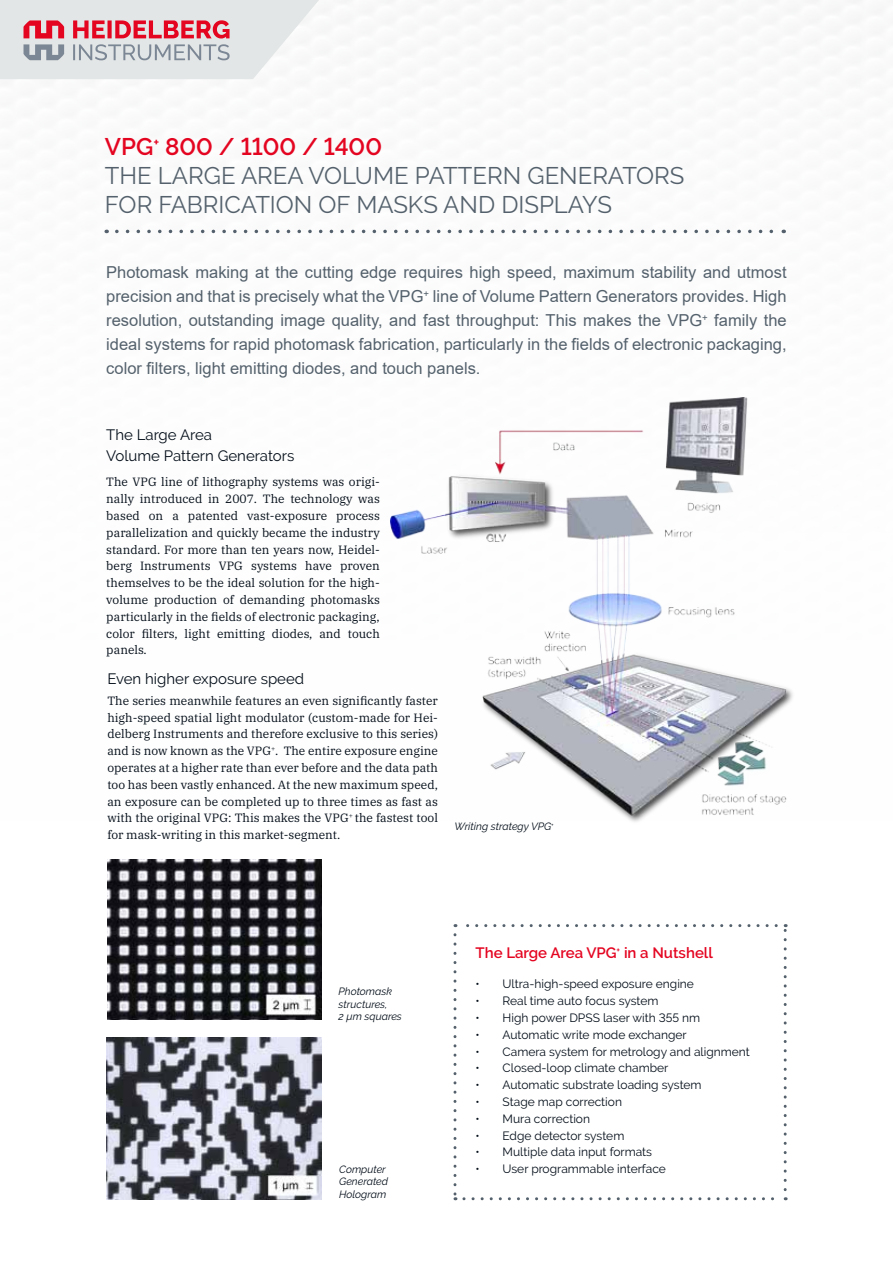
<style>
.page{position:relative;width:893px;height:1263px;background:#fff}
.page>*{position:absolute;margin:0;border:0;box-sizing:border-box;transform-origin:0 0}
.t1{font:24px/28.8px "Raleway";color:#54616c}
.t2{font:16.5px/24px "Arial";color:#54616c;text-align:justify}
.t3{font:15px/21px "Raleway";color:#030d18}
.t4{font:600 15px "Raleway";color:#e40521}
.t5{font:12px/16.8px "IBM Plex Serif";color:#030d18;text-align:justify}
.t6{font:12px "Raleway";color:#030d18}
.t7{font:italic 10.5px/12.6px "Raleway";color:#030d18}
.s1{font-weight:600;color:#e40521}
</style>
<div class="page">
<svg style="left:0;top:0;width:319px;height:79px;background:#e0d0d3"></svg>
<svg style="left:117px;top:230px;width:667px;height:3px"></svg>
<svg style="left:453px;top:935px;width:3px;height:265px"></svg>
<svg style="left:464px;top:1197px;width:322px;height:3px"></svg>
<svg style="left:784px;top:924px;width:3px;height:266px"></svg>
<svg style="left:455px;top:924px;width:321px;height:3px"></svg>
<img style="left:107px;top:1038px;width:215px;height:162px">
<img style="left:107px;top:860px;width:215px;height:159px">
<img style="left:390px;top:397px;width:403px;height:425px">
<h1 class="t1" style="left:105px;top:132px;width:581px"><span class="s1">VPG</span><sup>+</sup> <span class="s1">800 / 1100 / 1400<br></span>THE LARGE AREA VOLUME PATTERN GENERATORS<br>FOR FABRICATION OF MASKS AND DISPLAYS</h1>
<p class="t2" style="left:106px;top:260px;width:682px">Photomask making at the cutting edge requires high speed, maximum stability and utmost precision and that is precisely what the VPG<sup>+</sup> line of Volume Pattern Generators provides. High resolution, outstanding image quality, and fast throughput: This makes the VPG<sup>+</sup> family the ideal systems for rapid photomask fabrication, particularly in the fields of electronic packaging, color filters, light emitting diodes, and touch panels.</p>
<p class="t3" style="left:106px;top:424px;width:190px">The Large Area<br>Volume Pattern Generators</p>
<p class="t5" style="left:106px;top:473px;width:275px">The VPG line of lithography systems was origi&shy;nally introduced in 2007. The technology was based on a patented vast-exposure process parallelization and quickly became the industry standard. For more than ten years now, Heidel&shy;berg Instruments VPG systems have proven themselves to be the ideal solution for the high&shy;volume production of demanding photomasks particularly in the fields of electronic packaging, color filters, light emitting diodes, and touch panels.</p>
<p class="t3" style="left:107px;top:668px;width:198px">Even higher exposure speed</p>
<p class="t5" style="left:107px;top:691px;width:332px">The series meanwhile features an even significantly faster high-speed spatial light modulator (custom-made for Hei&shy;delberg Instruments and therefore exclusive to this series) and is now known as the VPG<sup>+</sup>. The entire exposure engine operates at a higher rate than ever before and the data path too has been vastly enhanced. At the new maximum speed, an exposure can be completed up to three times as fast as with the original VPG: This makes the VPG<sup>+</sup> the fastest tool for mask-writing in this market-segment.</p>
<p class="t7" style="left:455px;top:820px;width:101px">Writing strategy VPG<sup>+</sup></p>
<p class="t7" style="left:339px;top:985px;width:65px">Photomask structures,<br>2 µm squares</p>
<p class="t7" style="left:339px;top:1163px;width:51px">Computer<br>Generated<br>Hologram</p>
<p class="t4" style="left:476px;top:944px;width:239px">The Large Area VPG<sup>+</sup> in a Nutshell</p>
<p class="t6" style="left:476px;top:977px;width:220px">• Ultra-high-speed exposure engine</p>
<p class="t6" style="left:476px;top:994px;width:184px">• Real time auto focus system</p>
<p class="t6" style="left:476px;top:1011px;width:226px">• High power DPSS laser with 355 nm</p>
<p class="t6" style="left:476px;top:1028px;width:213px">• Automatic write mode exchanger</p>
<p class="t6" style="left:476px;top:1044px;width:276px">• Camera system for metrology and alignment</p>
<p class="t6" style="left:476px;top:1061px;width:194px">• Closed-loop climate chamber</p>
<p class="t6" style="left:476px;top:1078px;width:228px">• Automatic substrate loading system</p>
<p class="t6" style="left:476px;top:1095px;width:148px">• Stage map correction</p>
<p class="t6" style="left:476px;top:1112px;width:116px">• Mura correction</p>
<p class="t6" style="left:476px;top:1128px;width:150px">• Edge detector system</p>
<p class="t6" style="left:476px;top:1145px;width:178px">• Multiple data input formats</p>
<p class="t6" style="left:476px;top:1162px;width:192px">• User programmable interface</p>
</div>
